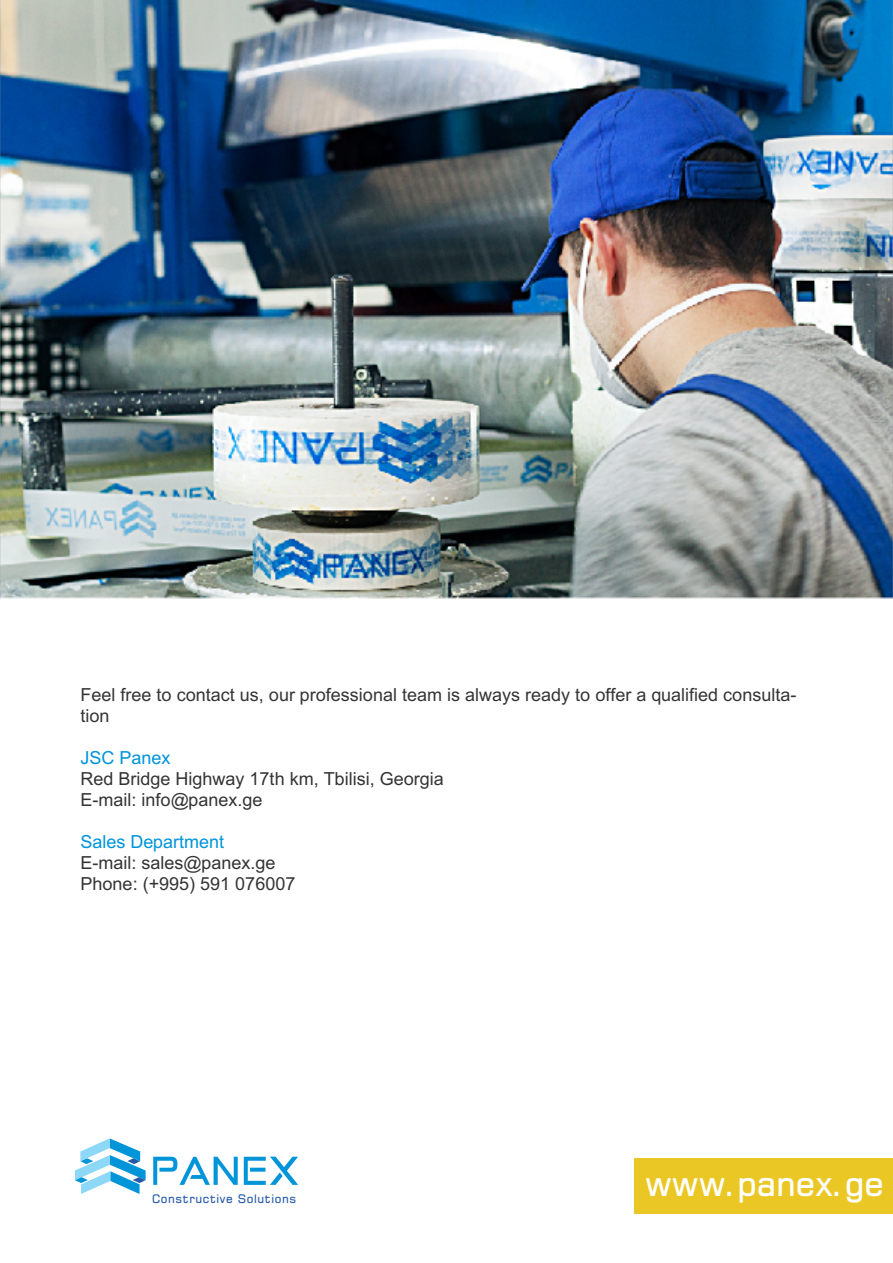
<style>
.page{position:relative;width:893px;height:1263px;background:#fff}
.page>*{position:absolute;margin:0;border:0;box-sizing:border-box;transform-origin:0 0}
.t1{font:34.35px "BPG Square Mtavruli";color:#fff}
.t2{font:18px/21px "BPG Arial";color:rgb(0 0 0/.8)}
.t3{font:18px "BPG Arial";color:#0094d9}
.t4{font:11.85px "BPG Quadro Square";letter-spacing:.05em;color:#275ba8}
</style>
<div class="page">
<img style="left:0;top:0;width:893px;height:599px">
<div style="left:634px;top:1158px;width:259px;height:55px;background:#eac725"></div>
<svg style="left:75px;top:1138px;width:71px;height:56px"></svg>
<svg style="left:153px;top:1157px;width:85px;height:28px"></svg>
<svg style="left:244px;top:1157px;width:54px;height:28px"></svg>
<p class="t2" style="left:80px;top:684px;width:717px">Feel free to contact us, our professional team is always ready to offer a qualified consulta&shy;tion</p>
<p class="t3" style="left:80px;top:746px;width:92px">JSC Panex</p>
<p class="t2" style="left:80px;top:768px;width:365px">Red Bridge Highway 17th km, Tbilisi, Georgia<br>E-mail: info@panex.ge</p>
<p class="t3" style="left:80px;top:830px;width:145px">Sales Department</p>
<p class="t2" style="left:80px;top:852px;width:216px">E-mail: sales@panex.ge<br>Phone: (+995) 591 076007</p>
<p class="t4" style="left:152px;top:1193px;width:146px">Constructive Solutions</p>
<h1 class="t1" style="left:645px;top:1168px;width:240px">www.panex.ge</h1>
</div>
